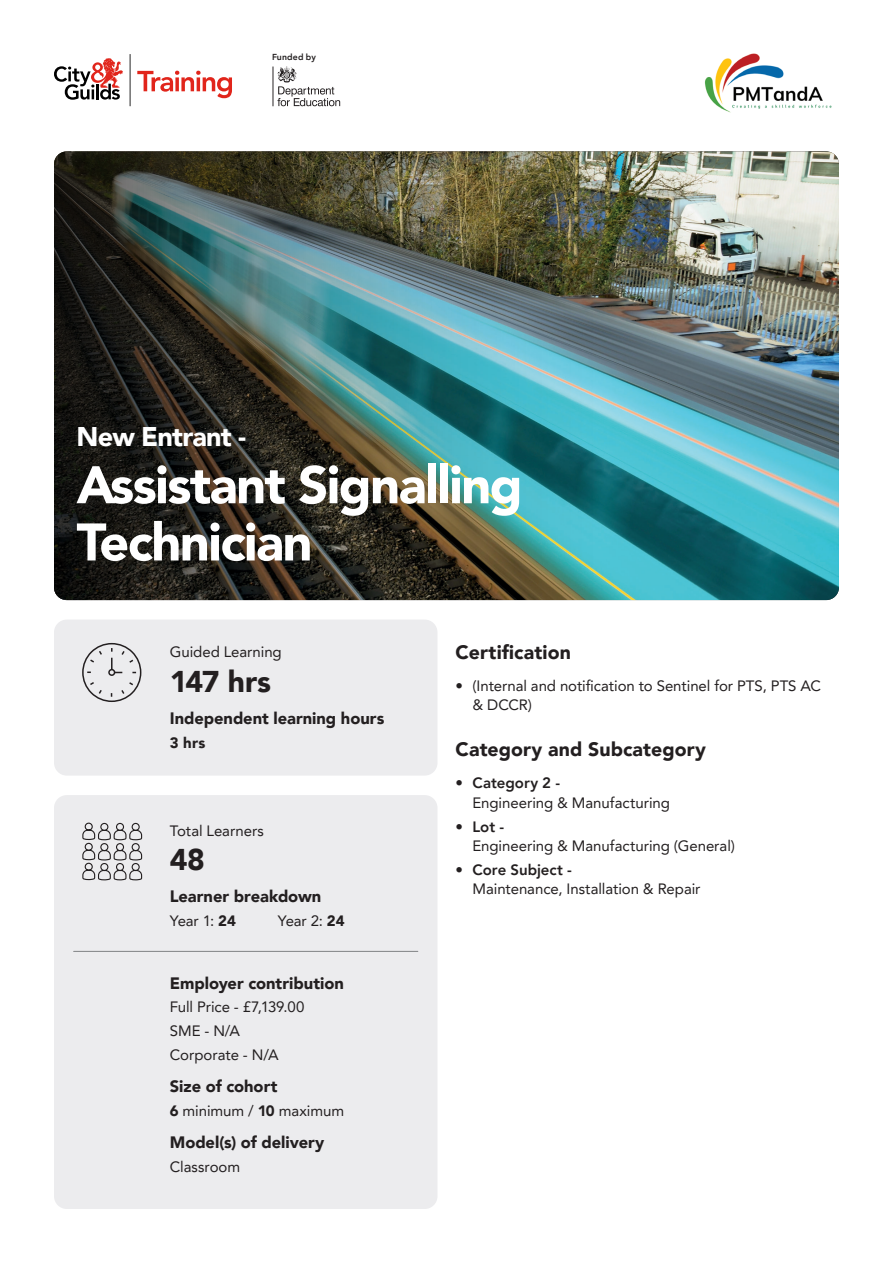
<style>
.page{position:relative;width:893px;height:1263px;background:#fff}
.page>*{position:absolute;margin:0;border:0;box-sizing:border-box;transform-origin:0 0}
.Headline{font:900 52.35px/57.2px "Avenir LT Pro";letter-spacing:-.03em;color:#fff}
.Big_figure{font:900 30px "Avenir LT Pro";letter-spacing:-.015em;color:#231f20}
.Headline-2{font:900 27px "Avenir LT Pro";letter-spacing:-.03em;color:#fff}
.Sub_header_no_underline{font:900 19.5px "Avenir LT Pro";letter-spacing:.005em;color:#231f20}
.t1{font:900 16.5px "Avenir LT Pro";color:#231f20}
.Body_copy{font:15px/19.5px "Avenir LT Pro";letter-spacing:-.005em;color:#231f20}
.Side_panel_subject{font:15px "Avenir LT Pro";letter-spacing:-.005em;color:#231f20}
.Side_panel_figure{font:900 15px "Avenir LT Pro";color:#231f20}
.Slug_Course_name{font:800 8.7px "Avenir LT Pro";letter-spacing:.02em;color:#231f20}
.s1{font-weight:900}
.s2{font-weight:800}
</style>
<div class="page">
<div style="left:54px;top:620px;width:383px;height:156px;background:#ececee;border-radius:13px"></div>
<div style="left:54px;top:795px;width:383px;height:414px;background:#ececee;border-radius:13px"></div>
<img style="left:54px;top:151px;width:785px;height:449px">
<img style="left:54px;top:151px;width:572px;height:449px;border-radius:13px">
<hr style="left:130px;top:54px;width:1px;height:52px;background:#000">
<svg style="left:54px;top:58px;width:69px;height:42px"></svg>
<svg style="left:137px;top:71px;width:95px;height:27px"></svg>
<hr style="left:74px;top:951px;width:344px;height:1px;background:#808285">
<svg style="left:272px;top:66px;width:68px;height:40px"></svg>
<img style="left:704px;top:53px;width:128px;height:59px">
<svg style="left:82px;top:822px;width:61px;height:59px"></svg>
<svg style="left:82px;top:642px;width:60px;height:60px"></svg>
<p class="Slug_Course_name" style="left:272px;top:52px;width:46px">Funded by</p>
<p class="Headline-2" style="left:77px;top:420px;width:171px">New Entrant -</p>
<p class="Headline" style="left:77px;top:456px;width:448px">Assistant Signalling<br>Technician</p>
<p class="Side_panel_subject" style="left:170px;top:643px;width:113px">Guided Learning</p>
<p class="Big_figure" style="left:170px;top:663px;width:103px">147 hrs</p>
<p class="t1" style="left:170px;top:708px;width:216px">Independent learning hours</p>
<p class="Side_panel_figure" style="left:170px;top:733px;width:37px">3 hrs</p>
<p class="Side_panel_subject" style="left:170px;top:821px;width:96px">Total Learners</p>
<p class="Big_figure" style="left:170px;top:841px;width:37px">48</p>
<p class="t1" style="left:170px;top:886px;width:153px">Learner breakdown</p>
<p class="Body_copy" style="left:170px;top:911px;width:68px">Year 1: <span class="s1">24</span></p>
<p class="Body_copy" style="left:278px;top:911px;width:68px">Year 2: <span class="s1">24</span></p>
<p class="t1" style="left:170px;top:973px;width:176px">Employer contribution</p>
<p class="Body_copy" style="left:170px;top:997px;width:136px">Full Price - £7,139.00</p>
<p class="Body_copy" style="left:170px;top:1021px;width:72px">SME - N/A</p>
<p class="Body_copy" style="left:170px;top:1045px;width:110px">Corporate - N/A</p>
<p class="t1" style="left:170px;top:1076px;width:109px">Size of cohort</p>
<p class="Body_copy" style="left:170px;top:1101px;width:176px"><span class="s1">6</span> minimum / <span class="s1">10</span> maximum</p>
<p class="t1" style="left:170px;top:1132px;width:156px">Model(s) of delivery</p>
<p class="Body_copy" style="left:170px;top:1157px;width:72px">Classroom</p>
<p class="Sub_header_no_underline" style="left:455px;top:640px;width:117px">Certification</p>
<p class="Body_copy" style="left:472px;top:676px;width:350px;text-indent:-17px">• (Internal and notification to Sentinel for PTS, PTS AC &amp; DCCR)</p>
<p class="Sub_header_no_underline" style="left:455px;top:737px;width:252px">Category and Subcategory</p>
<p class="Body_copy" style="left:472px;top:773px;width:199px;text-indent:-17px"><span class="s2">• Category 2 -<br></span>Engineering &amp; Manufacturing</p>
<p class="Body_copy" style="left:472px;top:816px;width:264px;text-indent:-17px"><span class="s2">• Lot -<br></span>Engineering &amp; Manufacturing (General)</p>
<p class="Body_copy" style="left:472px;top:860px;width:230px;text-indent:-17px"><span class="s2">• Core Subject -<br></span>Maintenance, Installation &amp; Repair</p>
</div>
